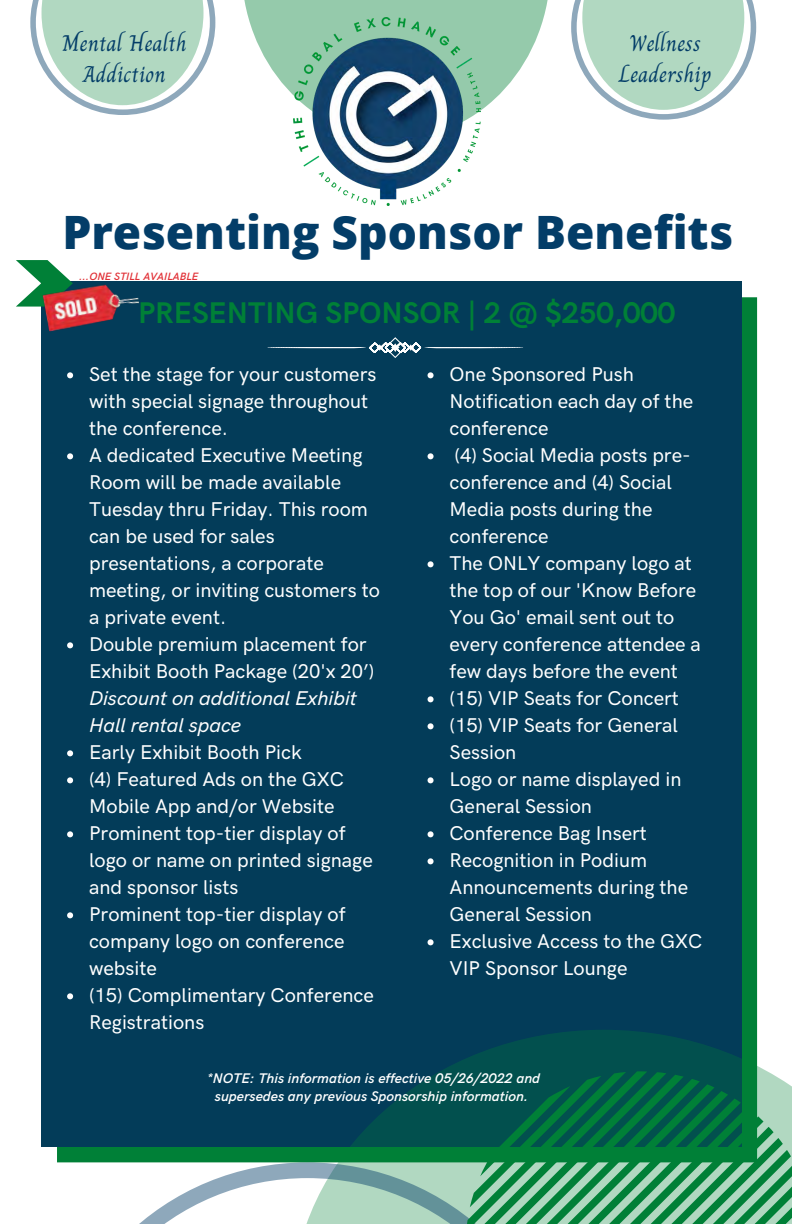
<style>
.page{position:relative;width:792px;height:1224px;background:#fff}
.page>*{position:absolute;margin:0;border:0;box-sizing:border-box;transform-origin:0 0}
.t1{font:800 46px "Open Sans";color:#033d68}
.t2{font:700 30px "HK Grotesk";color:#008037}
.t3{font:22.8px/31.2px "Charm";color:#033d68;text-align:center}
.t4{font:500 20px/27px "HK Grotesk Pro";color:#fff}
.t5{font:italic 500 20px/27px "HK Grotesk Pro";color:#fff}
.t6{font:italic 600 14px/18.6px "HK Grotesk";color:#fff;text-align:center}
.t7{font:italic 600 10.6px "HK Grotesk";color:#e13137}
</style>
<div class="page">
<div style="left:57px;top:297px;width:700px;height:865px;background:#008037"></div>
<div style="left:42px;top:282px;width:700px;height:865px;background:#033c59"></div>
<svg style="left:16px;top:260px;width:33px;height:47px"></svg>
<svg style="left:292px;top:1030px;width:474px;height:132px"></svg>
<svg style="left:57px;top:1162px;width:409px;height:62px"></svg>
<svg style="left:466px;top:1071px;width:326px;height:153px;background:#2e8961"></svg>
<svg style="left:428px;top:372px;width:6px;height:6px"></svg>
<svg style="left:428px;top:453px;width:6px;height:6px"></svg>
<svg style="left:428px;top:561px;width:6px;height:6px"></svg>
<svg style="left:428px;top:696px;width:6px;height:6px"></svg>
<svg style="left:428px;top:723px;width:6px;height:6px"></svg>
<svg style="left:428px;top:777px;width:6px;height:6px"></svg>
<svg style="left:428px;top:831px;width:6px;height:6px"></svg>
<svg style="left:428px;top:858px;width:6px;height:6px"></svg>
<svg style="left:428px;top:939px;width:6px;height:6px"></svg>
<svg style="left:67px;top:372px;width:6px;height:6px"></svg>
<svg style="left:67px;top:453px;width:6px;height:6px"></svg>
<svg style="left:67px;top:642px;width:6px;height:6px"></svg>
<svg style="left:67px;top:750px;width:6px;height:6px"></svg>
<svg style="left:67px;top:777px;width:6px;height:6px"></svg>
<svg style="left:67px;top:831px;width:6px;height:6px"></svg>
<svg style="left:67px;top:912px;width:6px;height:6px"></svg>
<svg style="left:67px;top:993px;width:6px;height:6px"></svg>
<img style="left:25px;top:261px;width:121px;height:98px">
<svg style="left:30px;top:0;width:185px;height:115px"></svg>
<svg style="left:571px;top:0;width:185px;height:120px"></svg>
<svg style="left:244px;top:0;width:304px;height:110px;fill:#95caab"></svg>
<img style="left:293px;top:18px;width:188px;height:187px">
<svg style="left:267px;top:337px;width:256px;height:21px"></svg>
<p class="t3" style="left:62px;top:28px;width:126px">Mental Health<br>Addiction</p>
<p class="t3" style="left:619px;top:28px;width:94px">Wellness<br>Leadership</p>
<h1 class="t1" style="left:62px;top:200px;width:672px">Presenting Sponsor Benefits</h1>
<p class="t7" style="left:79px;top:270px;width:121px">...ONE STILL AVAILABLE</p>
<h2 class="t2" style="left:138px;top:296px;width:539px">PRESENTING SPONSOR | 2 @ $250,000</h2>
<p class="t4" style="left:450px;top:362px;width:254px">One Sponsored Push<br>Notification each day of the conference<br>(4) Social Media posts pre&shy;conference and (4) Social<br>Media posts during the conference<br>The ONLY company logo at the top of our 'Know Before<br>You Go' email sent out to every conference attendee a few days before the event (15) VIP Seats for Concert (15) VIP Seats for General<br>Session<br>Logo or name displayed in<br>General Session<br>Conference Bag Insert<br>Recognition in Podium<br>Announcements during the<br>General Session<br>Exclusive Access to the GXC<br>VIP Sponsor Lounge</p>
<p class="t4" style="left:89px;top:362px;width:292px">Set the stage for your customers with special signage throughout the conference.<br>A dedicated Executive Meeting<br>Room will be made available<br>Tuesday thru Friday. This room can be used for sales presentations, a corporate meeting, or inviting customers to a private event.<br>Double premium placement for<br>Exhibit Booth Package (20'x 20’)</p>
<p class="t5" style="left:89px;top:686px;width:269px">Discount on additional Exhibit<br>Hall rental space</p>
<p class="t4" style="left:89px;top:740px;width:286px">Early Exhibit Booth Pick<br>(4) Featured Ads on the GXC<br>Mobile App and/or Website<br>Prominent top-tier display of logo or name on printed signage and sponsor lists<br>Prominent top-tier display of company logo on conference website<br>(15) Complimentary Conference<br>Registrations</p>
<p class="t6" style="left:207px;top:1069px;width:335px">*NOTE: This information is effective 05/26/2022 and supersedes any previous Sponsorship information.</p>
</div>
